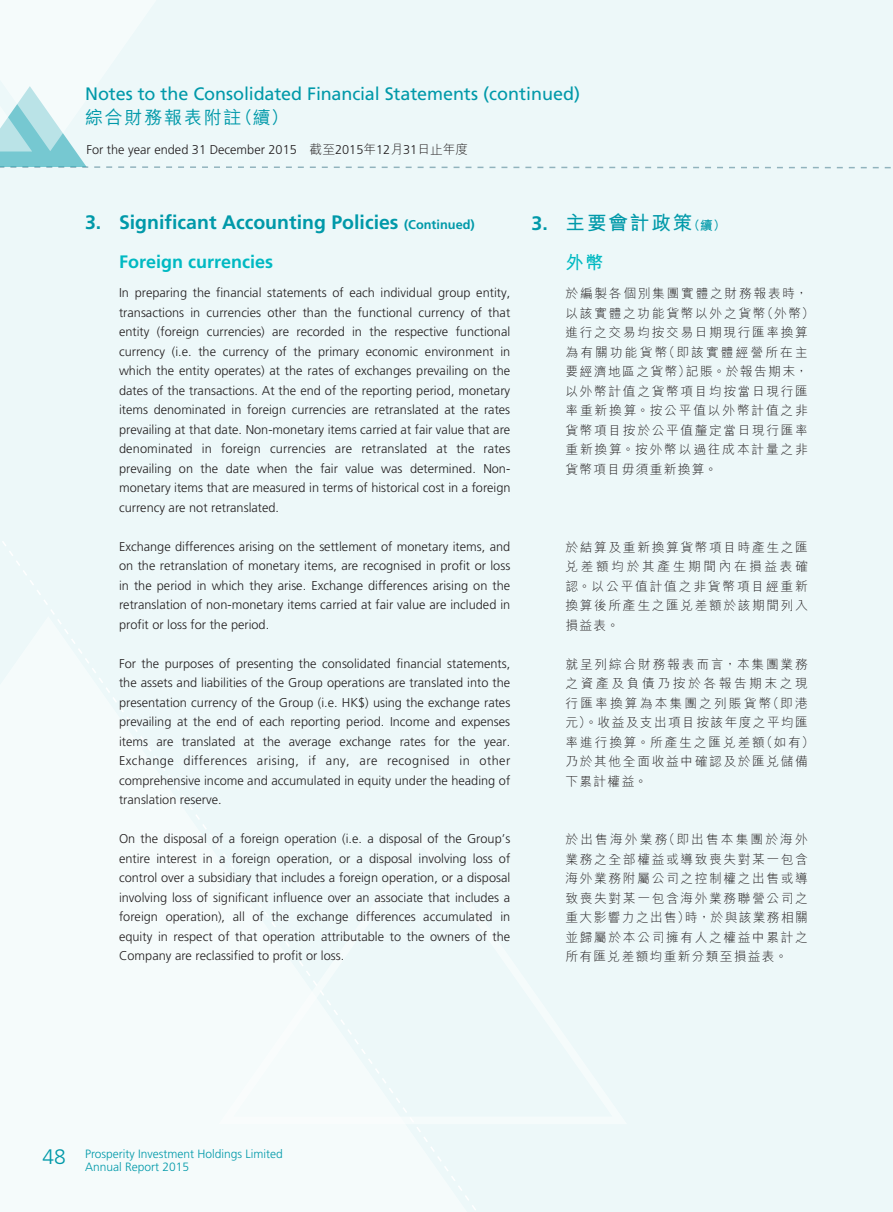
<style>
.page{position:relative;width:893px;height:1212px;background:#edf8f9}
.page>*{position:absolute;margin:0;border:0;box-sizing:border-box;transform-origin:0 0}
._01_H1_E{font:700 19.5px "Frutiger LT Std";color:#0099a9}
._01_H1_C{font:700 19.5px "M Hei HK";letter-spacing:.1em;color:#0099a9}
.t1{font:18px "Frutiger LT Std";letter-spacing:-.005em;color:#0099a9}
._02_H2_E{font:700 18px "Frutiger LT Std";color:#00b9c2}
.t2{font:500 18px "M Hei HK";letter-spacing:.1em;color:#0099a9}
._02_H2_C{font:700 18px "M Hei HK";color:#00b9c2}
._00_Body_Text_E{font:300 12.75px/19.5px "Frutiger LT Std";color:#231f20;text-align:justify}
._00_Body_Text_C{font:300 12.75px/19.5px "M Hei HK";letter-spacing:.125em;color:#231f20}
.t3{font:300 12px/13.5px "Frutiger LT Std";color:#0099a9}
.s1{font-family:"M Hei HK"}
.s2{font-size:12.75px}
.s3{font-family:"Frutiger LT Std"}
.s4{font-size:21px}
</style>
<div class="page">
<svg style="left:219px;top:847px;width:195px;height:277px"></svg>
<svg style="left:0;top:86px;width:891px;height:83px"></svg>
<h2 class="t1" style="left:85px;top:84px;width:497px">Notes to the Consolidated Financial Statements (continued)</h2>
<h2 class="t2" style="left:85px;top:104px;width:205px">綜合財務報表附註（續）</h2>
<p class="_00_Body_Text_E" style="left:86px;top:140px;width:383px">For the year ended 31 December 2015 <span class="s1">截至</span>2015<span class="s1">年</span>12<span class="s1">月</span>31<span class="s1">日止年度</span></p>
<p class="_01_H1_E" style="left:85px;top:211px;width:391px">3. Significant Accounting Policies <span class="s2">(Continued)</span></p>
<p class="_02_H2_E" style="left:119px;top:251px;width:156px">Foreign currencies</p>
<p class="_00_Body_Text_E" style="left:119px;top:283px;width:393px">In preparing the financial statements of each individual group entity, transactions in currencies other than the functional currency of that entity (foreign currencies) are recorded in the respective functional currency (i.e. the currency of the primary economic environment in which the entity operates) at the rates of exchanges prevailing on the dates of the transactions. At the end of the reporting period, monetary items denominated in foreign currencies are retranslated at the rates prevailing at that date. Non-monetary items carried at fair value that are denominated in foreign currencies are retranslated at the rates prevailing on the date when the fair value was determined. Non&shy;monetary items that are measured in terms of historical cost in a foreign currency are not retranslated.</p>
<p class="_00_Body_Text_E" style="left:119px;top:537px;width:393px">Exchange differences arising on the settlement of monetary items, and on the retranslation of monetary items, are recognised in profit or loss in the period in which they arise. Exchange differences arising on the retranslation of non-monetary items carried at fair value are included in profit or loss for the period.</p>
<p class="_00_Body_Text_E" style="left:119px;top:654px;width:393px">For the purposes of presenting the consolidated financial statements, the assets and liabilities of the Group operations are translated into the presentation currency of the Group (i.e. HK$) using the exchange rates prevailing at the end of each reporting period. Income and expenses items are translated at the average exchange rates for the year.<br>Exchange differences arising, if any, are recognised in other comprehensive income and accumulated in equity under the heading of translation reserve.</p>
<p class="_00_Body_Text_E" style="left:119px;top:829px;width:393px">On the disposal of a foreign operation (i.e. a disposal of the Group’s entire interest in a foreign operation, or a disposal involving loss of control over a subsidiary that includes a foreign operation, or a disposal involving loss of significant influence over an associate that includes a foreign operation), all of the exchange differences accumulated in equity in respect of that operation attributable to the owners of the Company are reclassified to profit or loss.</p>
<p class="_01_H1_C" style="left:531px;top:209px;width:196px"><span class="s3">3.</span> 主要會計政策<span class="s2">（續）</span></p>
<p class="_02_H2_C" style="left:566px;top:249px;width:39px">外幣</p>
<p class="_00_Body_Text_C" style="left:566px;top:284px;width:250px">於編製各個別集團實體之財務報表時，以該實體之功能貨幣以外之貨幣（外幣）進行之交易均按交易日期現行匯率換算為有關功能貨幣（即該實體經營所在主要經濟地區之貨幣）記賬。於報告期末，以外幣計值之貨幣項目均按當日現行匯率重新換算。按公平值以外幣計值之非貨幣項目按於公平值釐定當日現行匯率重新換算。按外幣以過往成本計量之非貨幣項目毋須重新換算。</p>
<p class="_00_Body_Text_C" style="left:566px;top:537px;width:244px;text-align:justify">於結算及重新換算貨幣項目時產生之匯兌差額均於其產生期間內在損益表確認。以公平值計值之非貨幣項目經重新換算後所產生之匯兌差額於該期間列入損益表。</p>
<p class="_00_Body_Text_C" style="left:566px;top:654px;width:250px">就呈列綜合財務報表而言，本集團業務之資產及負債乃按於各報告期末之現行匯率換算為本集團之列賬貨幣（即港元）。收益及支出項目按該年度之平均匯率進行換算。所產生之匯兌差額（如有）乃於其他全面收益中確認及於匯兌儲備下累計權益。</p>
<p class="_00_Body_Text_C" style="left:566px;top:830px;width:244px;text-align:justify">於出售海外業務（即出售本集團於海外業務之全部權益或導致喪失對某一包含海外業務附屬公司之控制權之出售或導致喪失對某一包含海外業務聯營公司之重大影響力之出售）時，於與該業務相關並歸屬於本公司擁有人之權益中累計之所有匯兌差額均重新分類至損益表。</p>
<p class="t3" style="left:85px;top:1147px;width:199px;text-indent:-43px"><span class="s4">48</span> Prosperity Investment Holdings Limited<br>Annual Report 2015</p>
</div>
